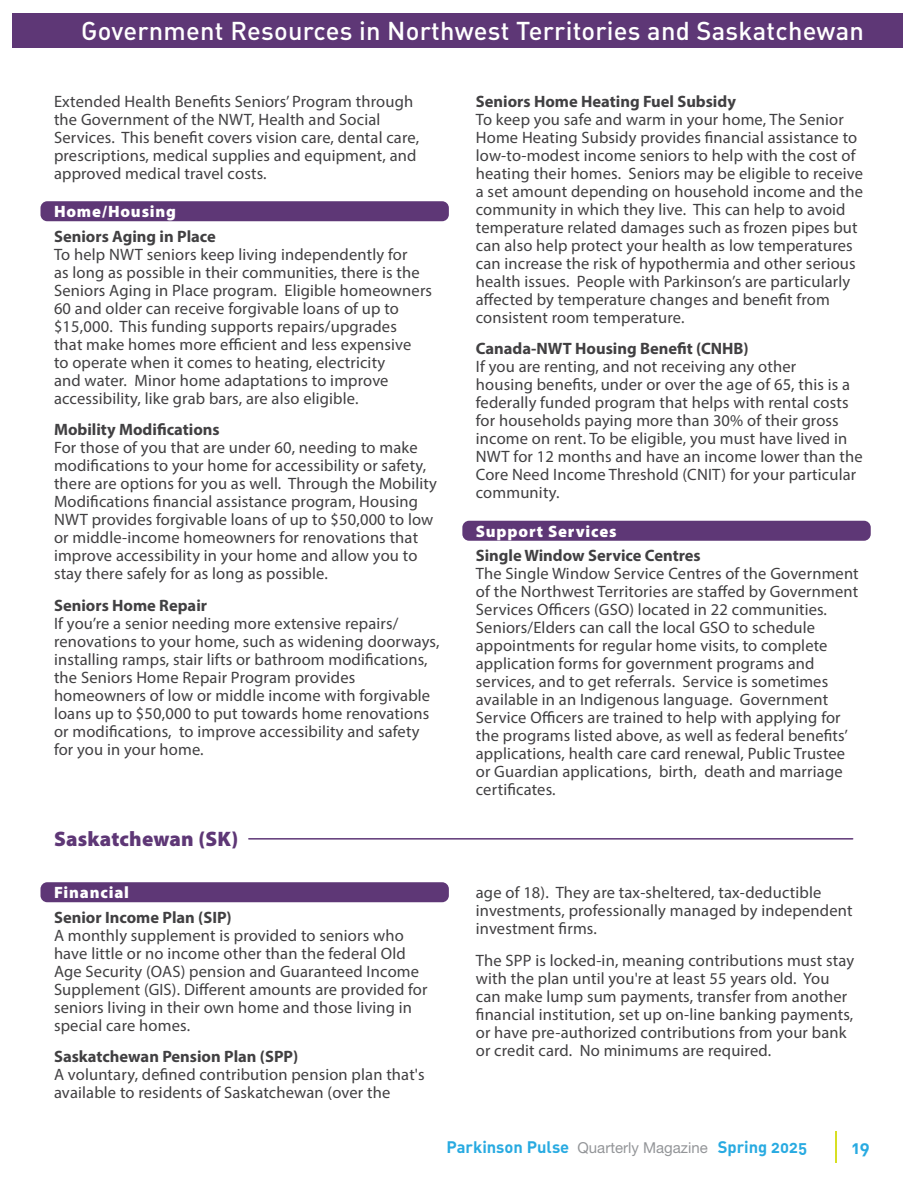
<style>
.page{position:relative;width:918px;height:1188px;background:#fff}
.page>*{position:absolute;margin:0;border:0;box-sizing:border-box;transform-origin:0 0}
.t1{font:25.5px "DIN Medium Alternate";letter-spacing:.01em;color:#fff}
.Paragraph_Header{font:900 21px "Myriad Pro";letter-spacing:.01em;color:#5e3776}
.t2{font:18px "DIN Bold Alternate";color:#28aae1}
.Body_Copy{font:16.5px/18px "Myriad Pro";letter-spacing:.01em;color:#414042}
.t3{font:16.5px "DIN Bold Alternate";color:#28aae1}
.Resource_Tags{font:900 16.5px "Myriad Pro";letter-spacing:.05em;color:#fff}
.s1{font-weight:700}
.s2{font-family:"Helvetica Neue LT Std";font-size:15px;color:#939598}
</style>
<div class="page">
<div style="left:40px;top:201px;width:409px;height:20px;background:#5e3776;border-radius:7px"></div>
<div style="left:462px;top:521px;width:409px;height:20px;background:#5e3776;border-radius:7px"></div>
<div style="left:40px;top:882px;width:409px;height:20px;background:#5e3776;border-radius:7px"></div>
<hr style="left:249px;top:838px;width:604px;height:2px;background:#5e3776">
<hr style="left:836px;top:1131px;width:1px;height:32px;background:#d7df23">
<div style="left:12px;top:14px;width:891px;height:34px;background:#5e3776"></div>
<p class="t1" style="left:81px;top:15px;width:784px">Government Resources in Northwest Territories and Saskatchewan</p>
<p class="Body_Copy" style="left:54px;top:92px;width:367px">Extended Health Benefits Seniors’ Program through the Government of the NWT, Health and Social Services. This benefit covers vision care, dental care, prescriptions, medical supplies and equipment, and approved medical travel costs.</p>
<p class="Resource_Tags" style="left:54px;top:201px;width:124px">Home/Housing</p>
<p class="Body_Copy" style="left:54px;top:227px;width:380px"><span class="s1">Seniors Aging in Place<br></span>To help NWT seniors keep living independently for<br>as long as possible in their communities, there is the Seniors Aging in Place program. Eligible homeowners 60 and older can receive forgivable loans of up to $15,000. This funding supports repairs/upgrades<br>that make homes more efficient and less expensive<br>to operate when it comes to heating, electricity<br>and water. Minor home adaptations to improve accessibility, like grab bars, are also eligible.</p>
<p class="Body_Copy" style="left:54px;top:421px;width:385px"><span class="s1">Mobility Modifications<br></span>For those of you that are under 60, needing to make modifications to your home for accessibility or safety, there are options for you as well. Through the Mobility Modifications financial assistance program, Housing NWT provides forgivable loans of up to $50,000 to low or middle-income homeowners for renovations that improve accessibility in your home and allow you to stay there safely for as long as possible.</p>
<p class="Body_Copy" style="left:54px;top:596px;width:387px"><span class="s1">Seniors Home Repair<br></span>If you’re a senior needing more extensive repairs/ renovations to your home, such as widening doorways, installing ramps, stair lifts or bathroom modifications, the Seniors Home Repair Program provides homeowners of low or middle income with forgivable loans up to $50,000 to put towards home renovations or modifications, to improve accessibility and safety for you in your home.</p>
<p class="Paragraph_Header" style="left:54px;top:825px;width:186px">Saskatchewan (SK)</p>
<p class="Resource_Tags" style="left:54px;top:882px;width:77px">Financial</p>
<p class="Body_Copy" style="left:54px;top:908px;width:375px"><span class="s1">Senior Income Plan (SIP)<br></span>A monthly supplement is provided to seniors who have little or no income other than the federal Old Age Security (OAS) pension and Guaranteed Income Supplement (GIS). Different amounts are provided for seniors living in their own home and those living in special care homes.</p>
<p class="Body_Copy" style="left:54px;top:1048px;width:372px"><span class="s1">Saskatchewan Pension Plan (SPP)<br></span>A voluntary, defined contribution pension plan that's available to residents of Saskatchewan (over the</p>
<p class="Body_Copy" style="left:476px;top:92px;width:389px"><span class="s1">Seniors Home Heating Fuel Subsidy<br></span>To keep you safe and warm in your home, The Senior Home Heating Subsidy provides financial assistance to low-to-modest income seniors to help with the cost of heating their homes. Seniors may be eligible to receive a set amount depending on household income and the community in which they live. This can help to avoid temperature related damages such as frozen pipes but can also help protect your health as low temperatures can increase the risk of hypothermia and other serious health issues. People with Parkinson’s are particularly affected by temperature changes and benefit from consistent room temperature.</p>
<p class="Body_Copy" style="left:476px;top:340px;width:388px"><span class="s1">Canada-NWT Housing Benefit (CNHB)<br></span>If you are renting, and not receiving any other<br>housing benefits, under or over the age of 65, this is a federally funded program that helps with rental costs for households paying more than 30% of their gross income on rent. To be eligible, you must have lived in NWT for 12 months and have an income lower than the Core Need Income Threshold (CNIT) for your particular community.</p>
<p class="Resource_Tags" style="left:476px;top:520px;width:142px">Support Services</p>
<p class="Body_Copy" style="left:476px;top:547px;width:384px"><span class="s1">Single Window Service Centres<br></span>The Single Window Service Centres of the Government of the Northwest Territories are staffed by Government Services Officers (GSO) located in 22 communities.<br>Seniors/Elders can call the local GSO to schedule appointments for regular home visits, to complete application forms for government programs and services, and to get referrals. Service is sometimes available in an Indigenous language. Government Service Officers are trained to help with applying for the programs listed above, as well as federal benefits’ applications, health care card renewal, Public Trustee or Guardian applications, birth, death and marriage certificates.</p>
<p class="Body_Copy" style="left:476px;top:883px;width:378px">age of 18). They are tax-sheltered, tax-deductible investments, professionally managed by independent investment firms.</p>
<p class="Body_Copy" style="left:476px;top:951px;width:380px">The SPP is locked-in, meaning contributions must stay with the plan until you're at least 55 years old. You can make lump sum payments, transfer from another financial institution, set up on-line banking payments, or have pre-authorized contributions from your bank or credit card. No minimums are required.</p>
<p class="t3" style="left:447px;top:1136px;width:362px">Parkinson Pulse <span class="s2">Quarterly Magazine</span> Spring 2025</p>
<p class="t2" style="left:852px;top:1135px;width:19px">19</p>
</div>
